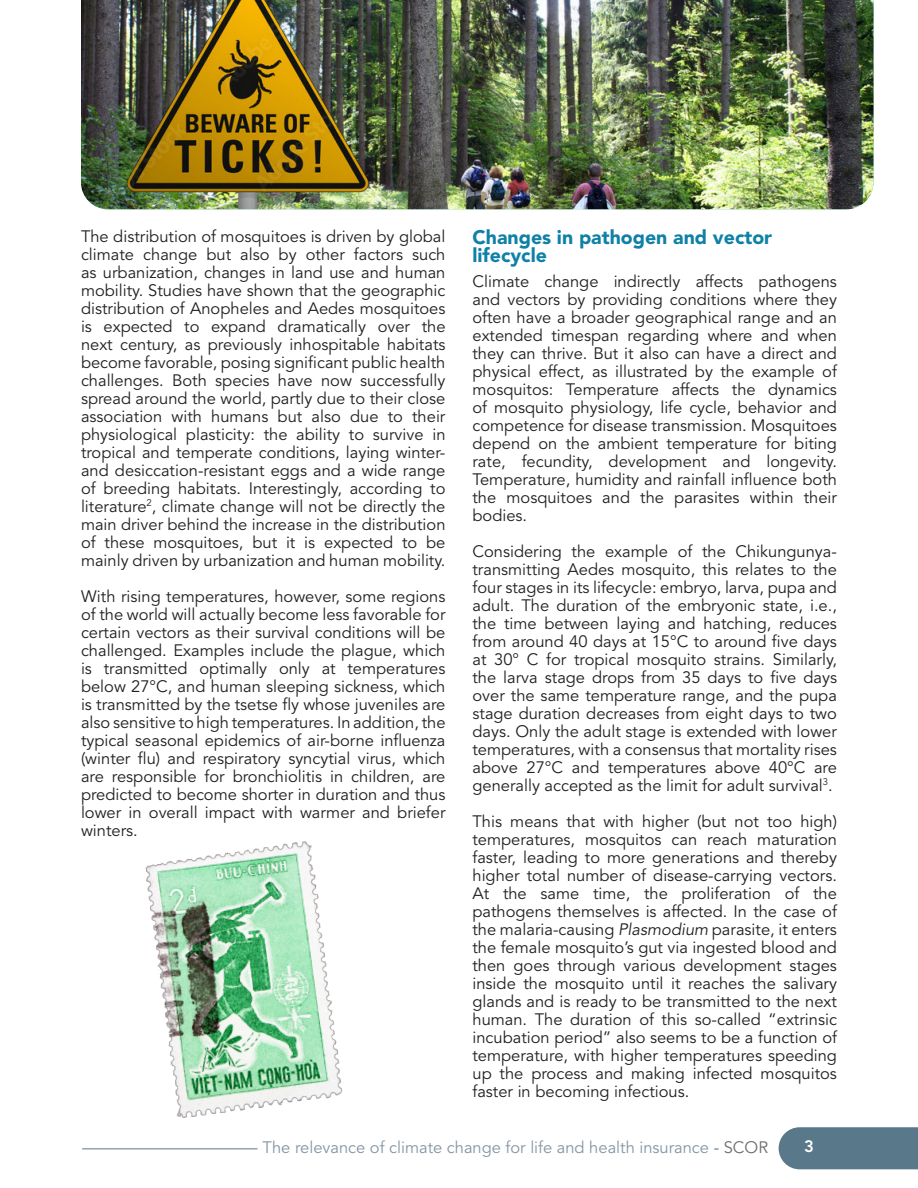
<style>
.page{position:relative;width:918px;height:1188px;background:#fff}
.page>*{position:absolute;margin:0;border:0;box-sizing:border-box;transform-origin:0 0}
.SubHead{font:900 19.5px/18px "Avenir LT Std";color:#0f81a7}
.t1{font:16.5px/18px "Avenir LT Std";color:#231f20;text-align:justify}
.t2{font:16.5px "Avenir LT Std";color:#8396a4}
.t3{font:800 16.5px "Avenir LT Std";color:#fff}
.s1{font-style:italic}
.s2{color:#6c6d70}
</style>
<div class="page">
<div style="left:779px;top:1127px;width:139px;height:42px;background:#59788a"></div>
<hr style="left:82px;top:1148px;width:176px;height:1px;background:#59788a">
<img style="left:81px;top:0;width:792px;height:209px">
<img style="left:145px;top:841px;width:198px;height:277px">
<p class="t1" style="left:81px;top:228px;width:366px">The distribution of mosquitoes is driven by global climate change but also by other factors such as urbanization, changes in land use and human mobility. Studies have shown that the geographic distribution of Anopheles and Aedes mosquitoes is expected to expand dramatically over the next century, as previously inhospitable habitats become favorable, posing significant public health challenges. Both species have now successfully spread around the world, partly due to their close association with humans but also due to their physiological plasticity: the ability to survive in tropical and temperate conditions, laying winter&shy;and desiccation-resistant eggs and a wide range of breeding habitats. Interestingly, according to literature<sup>2</sup>, climate change will not be directly the main driver behind the increase in the distribution of these mosquitoes, but it is expected to be mainly driven by urbanization and human mobility.</p>
<p class="t1" style="left:81px;top:588px;width:366px">With rising temperatures, however, some regions of the world will actually become less favorable for certain vectors as their survival conditions will be challenged. Examples include the plague, which is transmitted optimally only at temperatures below 27°C, and human sleeping sickness, which is transmitted by the tsetse fly whose juveniles are also sensitive to high temperatures. In addition, the typical seasonal epidemics of air-borne influenza (winter flu) and respiratory syncytial virus, which are responsible for bronchiolitis in children, are predicted to become shorter in duration and thus lower in overall impact with warmer and briefer winters.</p>
<p class="SubHead" style="left:472px;top:228px;width:301px">Changes in pathogen and vector lifecycle</p>
<p class="t1" style="left:472px;top:273px;width:366px">Climate change indirectly affects pathogens and vectors by providing conditions where they often have a broader geographical range and an extended timespan regarding where and when they can thrive. But it also can have a direct and physical effect, as illustrated by the example of mosquitos: Temperature affects the dynamics of mosquito physiology, life cycle, behavior and competence for disease transmission. Mosquitoes depend on the ambient temperature for biting rate, fecundity, development and longevity.<br>Temperature, humidity and rainfall influence both the mosquitoes and the parasites within their bodies.</p>
<p class="t1" style="left:472px;top:543px;width:366px">Considering the example of the Chikungunya&shy;transmitting Aedes mosquito, this relates to the four stages in its lifecycle: embryo, larva, pupa and adult. The duration of the embryonic state, i.e., the time between laying and hatching, reduces from around 40 days at 15°C to around five days at 30° C for tropical mosquito strains. Similarly, the larva stage drops from 35 days to five days over the same temperature range, and the pupa stage duration decreases from eight days to two days. Only the adult stage is extended with lower temperatures, with a consensus that mortality rises above 27°C and temperatures above 40°C are generally accepted as the limit for adult survival<sup>3</sup>.</p>
<p class="t1" style="left:472px;top:813px;width:366px">This means that with higher (but not too high) temperatures, mosquitos can reach maturation faster, leading to more generations and thereby higher total number of disease-carrying vectors.<br>At the same time, the proliferation of the pathogens themselves is affected. In the case of the malaria-causing <span class="s1">Plasmodium</span> parasite, it enters the female mosquito’s gut via ingested blood and then goes through various development stages inside the mosquito until it reaches the salivary glands and is ready to be transmitted to the next human. The duration of this so-called “extrinsic incubation period” also seems to be a function of temperature, with higher temperatures speeding up the process and making infected mosquitos faster in becoming infectious.</p>
<p class="t2" style="left:263px;top:1138px;width:507px">The relevance of climate change for life and health insurance <span class="s2">- SCOR</span></p>
<p class="t3" style="left:804px;top:1137px;width:11px">3</p>
</div>
